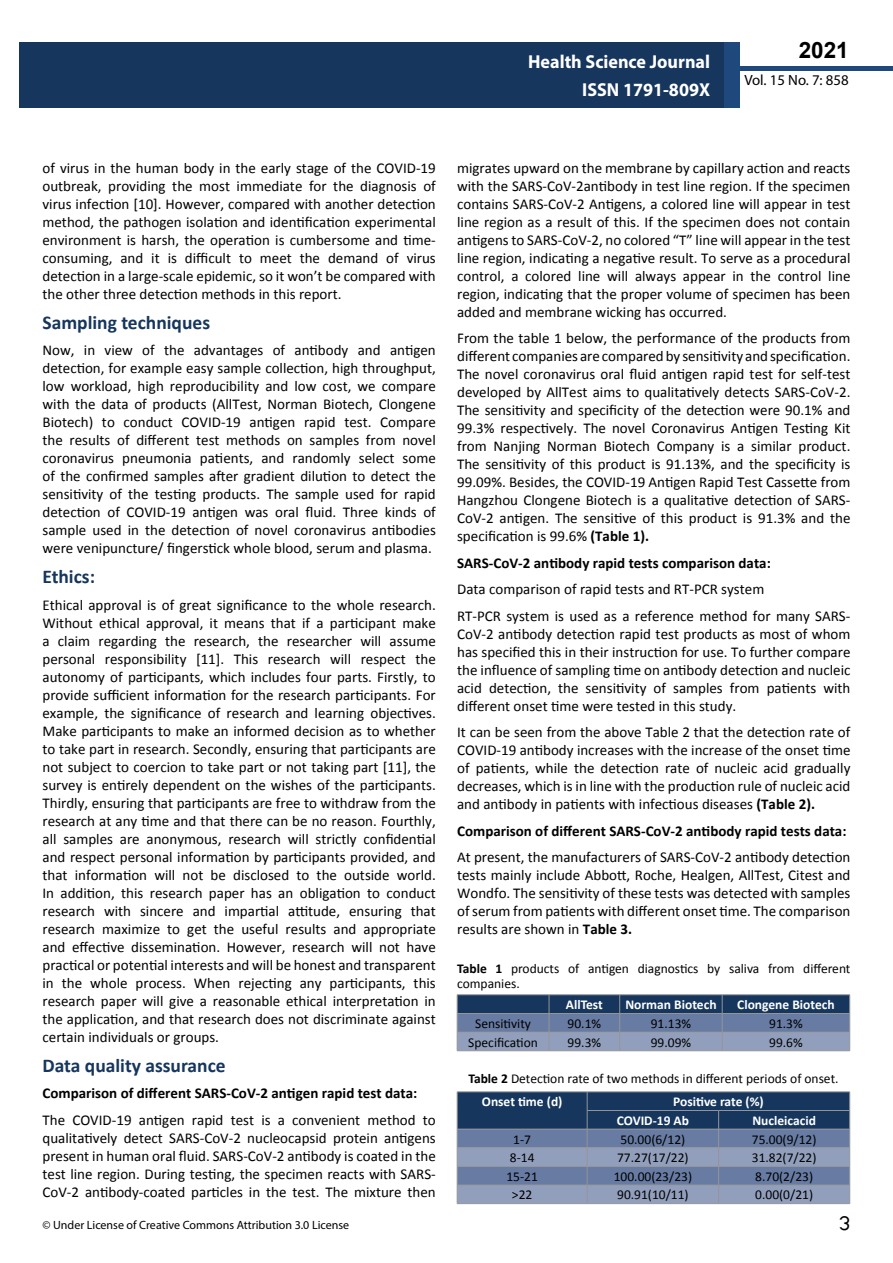
<style>
.page{position:relative;width:893px;height:1263px;background:#fff}
.page>*{position:absolute;margin:0;border:0;box-sizing:border-box;transform-origin:0 0}
.t1{font:25.5px "Tunga";color:#000}
.t2{font:700 22.5px "Arial";color:#000}
.t3{font:700 19.5px "Calibri";color:#16365d}
.t4{font:700 18.75px/27.2px "Myriad Pro";color:#fff;text-align:right;scale:.96 1}
.t5{font:15px/18px "Calibri";color:#000;text-align:justify}
.t6{font:700 15px "Calibri";color:#000}
.t7{font:14.85px "Myriad Pro";color:#000}
.t8{font:13.5px/14.9px "Calibri";color:#000}
.t9{font:700 13.5px/18.6px "Calibri";color:#fff}
.t10{font:12px "Myriad Pro";color:#000}
.s1{font-weight:700}
</style>
<div class="page">
<div style="left:722px;top:66px;width:171px;height:5px;background:#1f497d"></div>
<div style="left:19px;top:42px;width:706px;height:66px;background:#16365d"></div>
<div style="left:725px;top:42px;width:15px;height:66px;background:#1f497d"></div>
<hr style="left:457px;top:994px;width:92px;height:1px;background:#939598">
<hr style="left:549px;top:994px;width:71px;height:1px;background:#939598">
<hr style="left:620px;top:994px;width:102px;height:1px;background:#939598">
<hr style="left:722px;top:994px;width:128px;height:1px;background:#939598">
<svg style="left:457px;top:995px;width:393px;height:56px;background:#5d7194"></svg>
<hr style="left:457px;top:1013px;width:92px;height:1px;background:#939598">
<hr style="left:549px;top:1013px;width:71px;height:1px;background:#939598">
<hr style="left:620px;top:1013px;width:102px;height:1px;background:#939598">
<hr style="left:722px;top:1013px;width:128px;height:1px;background:#939598">
<hr style="left:457px;top:1203px;width:130px;height:1px;background:#939598">
<hr style="left:587px;top:1203px;width:132px;height:1px;background:#939598">
<hr style="left:719px;top:1203px;width:131px;height:1px;background:#939598">
<hr style="left:457px;top:1091px;width:130px;height:1px;background:#939598">
<hr style="left:587px;top:1091px;width:132px;height:1px;background:#939598">
<hr style="left:719px;top:1091px;width:131px;height:1px;background:#939598">
<svg style="left:457px;top:1092px;width:393px;height:111px;background:#5c7193"></svg>
<hr style="left:457px;top:1129px;width:130px;height:1px;background:#939598">
<hr style="left:587px;top:1129px;width:132px;height:1px;background:#939598">
<hr style="left:719px;top:1129px;width:131px;height:1px;background:#939598">
<p class="t4" style="left:528px;top:48px;width:191px">Health Science Journal<br>ISSN 1791-809X</p>
<h2 class="t2" style="left:799px;top:35px;width:52px">2021</h2>
<p class="t7" style="left:744px;top:71px;width:106px">Vol. 15 No. 7: 858</p>
<p class="t5" style="left:43px;top:159px;width:395px">of virus in the human body in the early stage of the COVID-19 outbreak, providing the most immediate for the diagnosis of virus infection [10]. However, compared with another detection method, the pathogen isolation and identification experimental environment is harsh, the operation is cumbersome and time&shy;consuming, and it is difficult to meet the demand of virus detection in a large-scale epidemic, so it won’t be compared with the other three detection methods in this report.</p>
<h3 class="t3" style="left:43px;top:310px;width:169px">Sampling techniques</h3>
<p class="t5" style="left:43px;top:341px;width:395px">Now, in view of the advantages of antibody and antigen detection, for example easy sample collection, high throughput, low workload, high reproducibility and low cost, we compare with the data of products (AllTest, Norman Biotech, Clongene Biotech) to conduct COVID-19 antigen rapid test. Compare the results of different test methods on samples from novel coronavirus pneumonia patients, and randomly select some of the confirmed samples after gradient dilution to detect the sensitivity of the testing products. The sample used for rapid detection of COVID-19 antigen was oral fluid. Three kinds of sample used in the detection of novel coronavirus antibodies were venipuncture/ fingerstick whole blood, serum and plasma.</p>
<h3 class="t3" style="left:43px;top:564px;width:54px">Ethics:</h3>
<p class="t5" style="left:43px;top:596px;width:395px">Ethical approval is of great significance to the whole research.<br>Without ethical approval, it means that if a participant make a claim regarding the research, the researcher will assume personal responsibility [11]. This research will respect the autonomy of participants, which includes four parts. Firstly, to provide sufficient information for the research participants. For example, the significance of research and learning objectives.<br>Make participants to make an informed decision as to whether to take part in research. Secondly, ensuring that participants are not subject to coercion to take part or not taking part [11], the survey is entirely dependent on the wishes of the participants.<br>Thirdly, ensuring that participants are free to withdraw from the research at any time and that there can be no reason. Fourthly, all samples are anonymous, research will strictly confidential and respect personal information by participants provided, and that information will not be disclosed to the outside world.<br>In addition, this research paper has an obligation to conduct research with sincere and impartial attitude, ensuring that research maximize to get the useful results and appropriate and effective dissemination. However, research will not have practical or potential interests and will be honest and transparent in the whole process. When rejecting any participants, this research paper will give a reasonable ethical interpretation in the application, and that research does not discriminate against certain individuals or groups.</p>
<h3 class="t3" style="left:43px;top:1053px;width:185px">Data quality assurance</h3>
<p class="t6" style="left:43px;top:1084px;width:376px">Comparison of different SARS-CoV-2 antigen rapid test data:</p>
<p class="t5" style="left:43px;top:1111px;width:395px">The COVID-19 antigen rapid test is a convenient method to qualitatively detect SARS-CoV-2 nucleocapsid protein antigens present in human oral fluid. SARS-CoV-2 antibody is coated in the test line region. During testing, the specimen reacts with SARS-CoV-2 antibody-coated particles in the test. The mixture then</p>
<p class="t10" style="left:43px;top:1218px;width:308px">© Under License of Creative Commons Attribution 3.0 License</p>
<p class="t5" style="left:457px;top:159px;width:395px">migrates upward on the membrane by capillary action and reacts with the SARS-CoV-2antibody in test line region. If the specimen contains SARS-CoV-2 Antigens, a colored line will appear in test line region as a result of this. If the specimen does not contain antigens to SARS-CoV-2, no colored “T” line will appear in the test line region, indicating a negative result. To serve as a procedural control, a colored line will always appear in the control line region, indicating that the proper volume of specimen has been added and membrane wicking has occurred.</p>
<p class="t5" style="left:457px;top:329px;width:395px">From the table 1 below, the performance of the products from different companies are compared by sensitivity and specification.<br>The novel coronavirus oral fluid antigen rapid test for self-test developed by AllTest aims to qualitatively detects SARS-CoV-2.<br>The sensitivity and specificity of the detection were 90.1% and 99.3% respectively. The novel Coronavirus Antigen Testing Kit from Nanjing Norman Biotech Company is a similar product.<br>The sensitivity of this product is 91.13%, and the specificity is 99.09%. Besides, the COVID-19 Antigen Rapid Test Cassette from Hangzhou Clongene Biotech is a qualitative detection of SARS-CoV-2 antigen. The sensitive of this product is 91.3% and the specification is 99.6% <span class="s1">(Table 1).</span></p>
<p class="t6" style="left:457px;top:553px;width:315px">SARS-CoV-2 antibody rapid tests comparison data:</p>
<p class="t5" style="left:457px;top:576px;width:395px;line-height:26.5px">Data comparison of rapid tests and RT-PCR system<br>RT-PCR system is used as a reference method for many SARS-</p>
<p class="t5" style="left:457px;top:625px;width:395px">CoV-2 antibody detection rapid test products as most of whom has specified this in their instruction for use. To further compare the influence of sampling time on antibody detection and nucleic acid detection, the sensitivity of samples from patients with different onset time were tested in this study.</p>
<p class="t5" style="left:457px;top:723px;width:395px">It can be seen from the above Table 2 that the detection rate of COVID-19 antibody increases with the increase of the onset time of patients, while the detection rate of nucleic acid gradually decreases, which is in line with the production rule of nucleic acid and antibody in patients with infectious diseases <span class="s1">(Table 2).</span></p>
<p class="t6" style="left:457px;top:821px;width:391px">Comparison of different SARS-CoV-2 antibody rapid tests data:</p>
<p class="t5" style="left:457px;top:848px;width:395px">At present, the manufacturers of SARS-CoV-2 antibody detection tests mainly include Abbott, Roche, Healgen, AllTest, Citest and Wondfo. The sensitivity of these tests was detected with samples of serum from patients with different onset time. The comparison results are shown in <span class="s1">Table 3.</span></p>
<p class="t8" style="left:457px;top:961px;width:395px"><span class="s1">Table 1</span> products of antigen diagnostics by saliva from different companies.</p>
<p class="t9" style="left:566px;top:995px;width:39px">AllTest</p>
<p class="t9" style="left:625px;top:995px;width:93px">Norman Biotech</p>
<p class="t9" style="left:737px;top:995px;width:99px">Clongene Biotech</p>
<p class="t8" style="left:475px;top:1016px;width:57px">Sensitivity</p>
<p class="t8" style="left:568px;top:1016px;width:35px">90.1%</p>
<p class="t8" style="left:651px;top:1016px;width:42px">91.13%</p>
<p class="t8" style="left:769px;top:1016px;width:35px">91.3%</p>
<p class="t8" style="left:468px;top:1035px;width:71px">Specification</p>
<p class="t8" style="left:568px;top:1035px;width:35px">99.3%</p>
<p class="t8" style="left:651px;top:1035px;width:42px">99.09%</p>
<p class="t8" style="left:769px;top:1035px;width:35px">99.6%</p>
<p class="t8" style="left:468px;top:1071px;width:372px"><span class="s1">Table 2</span> Detection rate of two methods in different periods of onset.</p>
<p class="t9" style="left:482px;top:1092px;width:82px">Onset time (d)</p>
<p class="t9" style="left:617px;top:1092px;width:149px;text-indent:56px">Positive rate (%)<br>COVID-19 Ab</p>
<p class="t9" style="left:752px;top:1111px;width:65px">Nucleicacid</p>
<p class="t8" style="left:513px;top:1131px;width:19px">1-7</p>
<p class="t8" style="left:621px;top:1131px;width:66px">50.00(6/12)</p>
<p class="t8" style="left:752px;top:1131px;width:66px">75.00(9/12)</p>
<p class="t8" style="left:510px;top:1150px;width:26px">8-14</p>
<p class="t8" style="left:617px;top:1150px;width:73px">77.27(17/22)</p>
<p class="t8" style="left:752px;top:1150px;width:66px">31.82(7/22)</p>
<p class="t8" style="left:506px;top:1169px;width:33px">15-21</p>
<p class="t8" style="left:614px;top:1169px;width:80px">100.00(23/23)</p>
<p class="t8" style="left:755px;top:1169px;width:59px">8.70(2/23)</p>
<p class="t8" style="left:512px;top:1187px;width:22px">&gt;22</p>
<p class="t8" style="left:617px;top:1187px;width:73px">90.91(10/11)</p>
<p class="t8" style="left:755px;top:1187px;width:59px">0.00(0/21)</p>
<h1 class="t1" style="left:839px;top:1206px;width:13px">3</h1>
</div>
